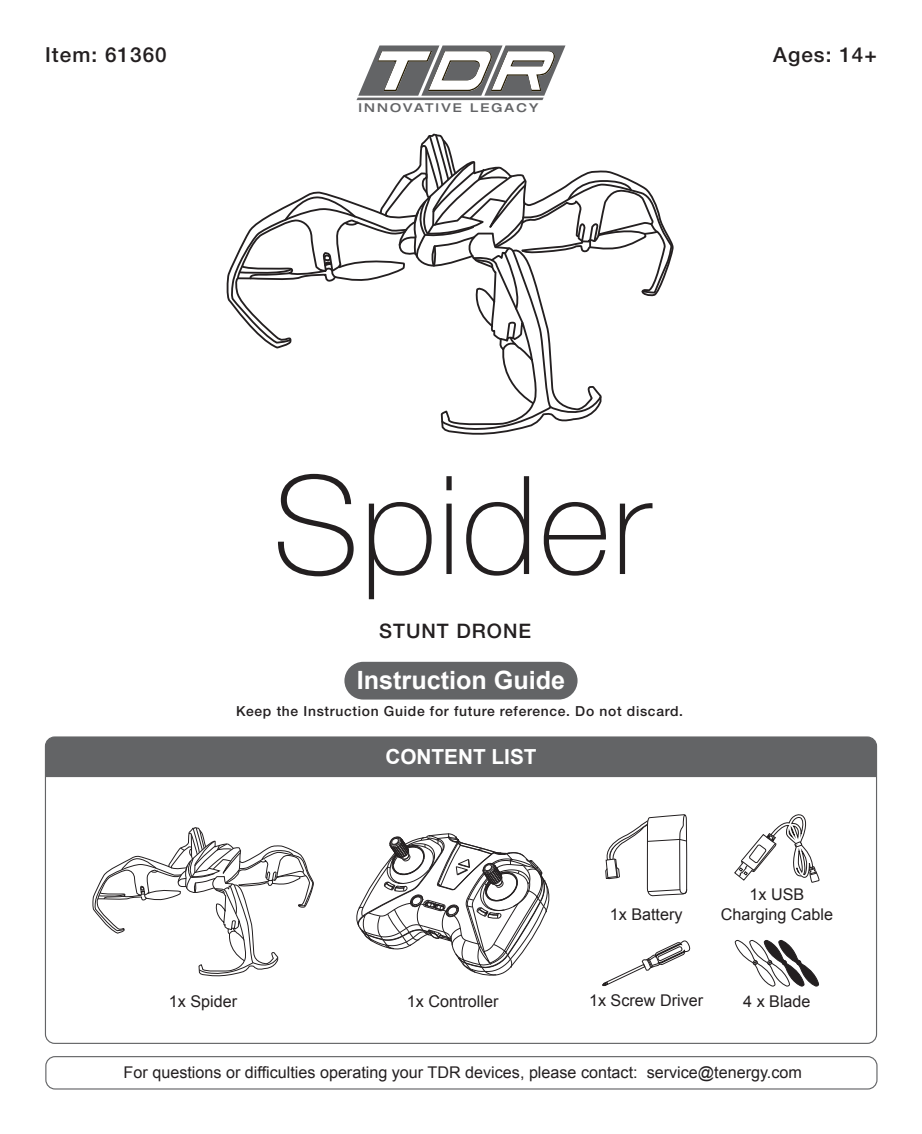
<style>
.page{position:relative;width:922px;height:1134px;background:#fff}
.page>*{position:absolute;margin:0;border:0;box-sizing:border-box;transform-origin:0 0}
.t1{font:100 137px "Helvetica Neue LT Std";letter-spacing:.01em;color:#231f20}
.t2{font:700 25.25px "Arial";color:#fff}
.t3{font:500 20.75px "Helvetica Neue LT Std";letter-spacing:.05em;color:#231f20}
.t4{font:700 20.75px "Arial";color:#fff}
.t5{font:500 20px "Helvetica Neue LT Std";letter-spacing:.05em;color:#231f20}
.t6{font:16.25px/19.5px "Arial";color:#231f20;text-align:center}
.t7{font:500 13.75px "Helvetica Neue LT Std";letter-spacing:.05em;color:#231f20}
.t8{font:500 expanded 12.25px "Helvetica Neue LT Std";letter-spacing:.17em;color:#636466}
</style>
<div class="page">
<svg style="left:228px;top:133px;width:446px;height:302px"></svg>
<div style="left:344px;top:662px;width:233px;height:37px;background:#636466;border-radius:19px"></div>
<svg style="left:356px;top:45px;width:209px;height:55px"></svg>
<svg style="left:45px;top:737px;width:831px;height:251px"></svg>
<div style="left:45px;top:1056px;width:832px;height:33px;border:1px solid #636466;border-radius:9px"></div>
<p class="t3" style="left:45px;top:42px;width:123px">Item: 61360</p>
<p class="t3" style="left:773px;top:42px;width:105px">Ages: 14+</p>
<p class="t8" style="left:358px;top:100px;width:181px">INNOVATIVE LEGACY</p>
<h1 class="t1" style="left:272px;top:447px;width:379px">Spider</h1>
<p class="t5" style="left:379px;top:619px;width:153px">STUNT DRONE</p>
<h2 class="t2" style="left:356px;top:664px;width:210px">Instruction Guide</h2>
<p class="t7" style="left:236px;top:703px;width:448px">Keep the Instruction Guide for future reference. Do not discard.</p>
<p class="t4" style="left:385px;top:742px;width:153px">CONTENT LIST</p>
<p class="t6" style="left:169px;top:992px;width:70px">1x Spider</p>
<p class="t6" style="left:407px;top:992px;width:93px">1x Controller</p>
<p class="t6" style="left:609px;top:904px;width:74px">1x Battery</p>
<p class="t6" style="left:720px;top:885px;width:114px">1x USB<br>Charging Cable</p>
<p class="t6" style="left:589px;top:991px;width:115px">1x Screw Driver</p>
<p class="t6" style="left:743px;top:992px;width:69px">4 x Blade</p>
<p class="t6" style="left:124px;top:1062px;width:679px">For questions or difficulties operating your TDR devices, please contact: service@tenergy.com</p>
</div>
